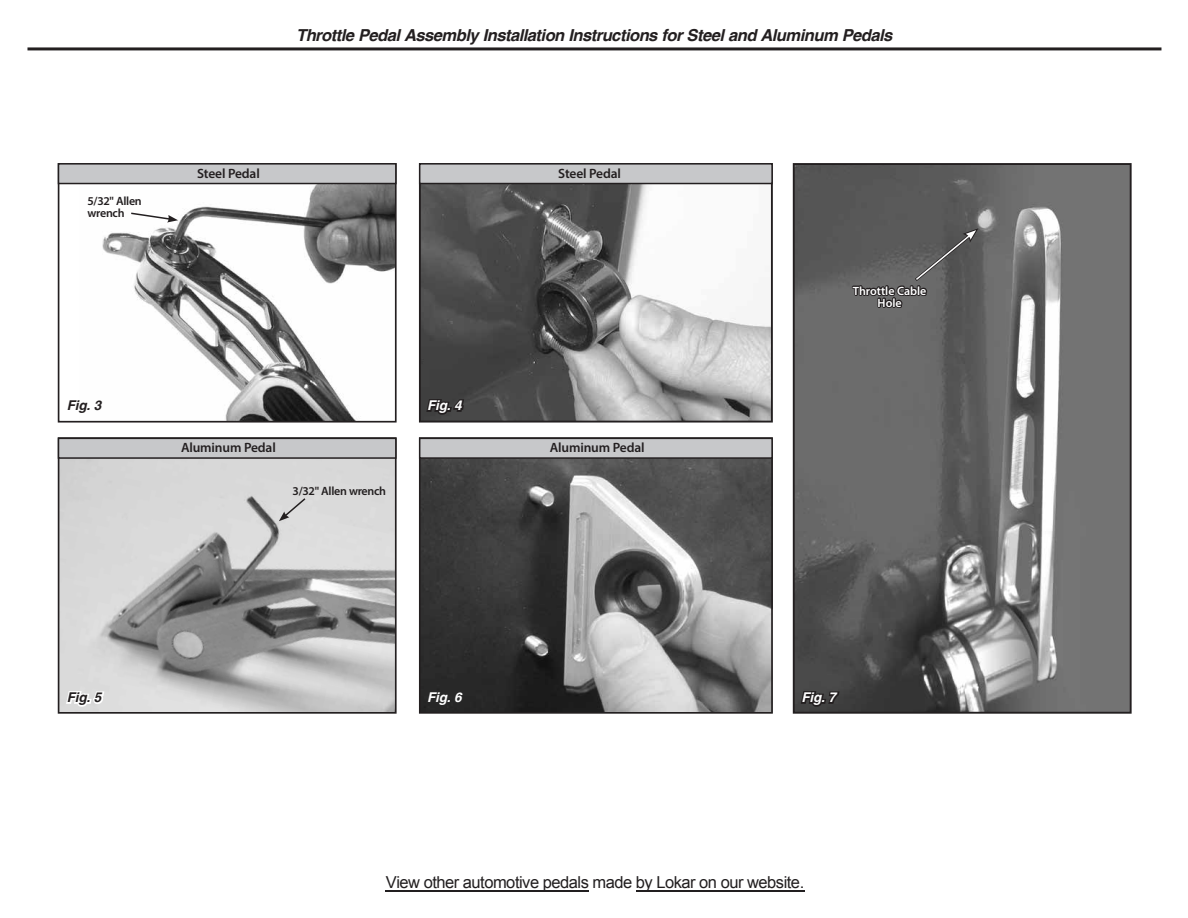
<style>
.page{position:relative;width:1188px;height:918px;background:#fff}
.page>*{position:absolute;margin:0;border:0;box-sizing:border-box;transform-origin:0 0}
.t1{font:italic 700 16.5px "Helvetica";letter-spacing:-.03em;color:#231f20}
.t2{font:16.5px "Arial";letter-spacing:-.03em;color:#221f20}
.t3{font:600 13.5px "Myriad Pro";letter-spacing:-.01em;color:#231f20}
.t4{font:italic 700 13.5px "Helvetica";letter-spacing:-.015em;color:#fff}
.t5{font:italic 700 13.5px "Helvetica";letter-spacing:-.015em;color:#231f20}
.t6{font:600 12px/12px "Myriad Pro";letter-spacing:-.025em;color:#231f20}
.t7{font:600 12px/12px "Myriad Pro";color:#fff;text-align:center}
</style>
<div class="page">
<img style="left:79px;top:184px;width:315px;height:236px">
<div style="left:58px;top:163px;width:339px;height:260px;border:2px solid #231f20"></div>
<img style="left:61px;top:459px;width:333px;height:252px">
<div style="left:58px;top:437px;width:339px;height:277px;border:2px solid #231f20"></div>
<img style="left:422px;top:459px;width:348px;height:252px">
<div style="left:419px;top:437px;width:354px;height:277px;border:2px solid #231f20"></div>
<img style="left:422px;top:184px;width:348px;height:236px">
<div style="left:419px;top:163px;width:354px;height:260px;border:2px solid #231f20"></div>
<img style="left:796px;top:166px;width:333px;height:545px">
<div style="left:793px;top:163px;width:339px;height:551px;border:2px solid #231f20"></div>
<svg style="left:64px;top:690px;width:42px;height:19px"></svg>
<svg style="left:424px;top:374px;width:42px;height:43px;background:#3a3939"></svg>
<svg style="left:799px;top:690px;width:44px;height:19px"></svg>
<div style="left:58px;top:163px;width:339px;height:21px;background:#c7c8ca;border:2px solid #231f20"></div>
<div style="left:58px;top:438px;width:339px;height:21px;background:#c7c8ca;border:2px solid #231f20"></div>
<div style="left:419px;top:438px;width:354px;height:21px;background:#c7c8ca;border:2px solid #231f20"></div>
<div style="left:419px;top:163px;width:354px;height:21px;background:#c7c8ca;border:2px solid #231f20"></div>
<svg style="left:851px;top:228px;width:127px;height:81px;background:#5a5a5a"></svg>
<svg style="left:279px;top:497px;width:28px;height:24px"></svg>
<hr style="left:27px;top:47px;width:1134px;height:3px;background:#231f20">
<svg style="left:130px;top:212px;width:48px;height:11px"></svg>
<hr style="left:636px;top:891px;width:168px;height:1px;background:#221f20">
<hr style="left:386px;top:891px;width:203px;height:1px;background:#221f20">
<p class="t1" style="left:296px;top:25px;width:598px">Throttle Pedal Assembly Installation Instructions for Steel and Aluminum Pedals</p>
<p class="t6" style="left:87px;top:194px;width:56px">5/32" Allen wrench</p>
<p class="t3" style="left:197px;top:165px;width:64px">Steel Pedal</p>
<p class="t3" style="left:558px;top:165px;width:64px">Steel Pedal</p>
<p class="t5" style="left:67px;top:398px;width:36px">Fig. 3</p>
<p class="t4" style="left:427px;top:398px;width:36px">Fig. 4</p>
<p class="t3" style="left:181px;top:439px;width:96px">Aluminum Pedal</p>
<p class="t3" style="left:550px;top:439px;width:96px">Aluminum Pedal</p>
<p class="t6" style="left:293px;top:485px;width:95px">3/32" Allen wrench</p>
<p class="t7" style="left:853px;top:284px;width:75px">Throttle Cable<br>Hole</p>
<p class="t5" style="left:67px;top:690px;width:36px">Fig. 5</p>
<p class="t4" style="left:427px;top:690px;width:36px">Fig. 6</p>
<p class="t4" style="left:802px;top:690px;width:36px">Fig. 7</p>
<p class="t2" style="left:386px;top:871px;width:420px">View other automotive pedals made by Lokar on our website.</p>
</div>
